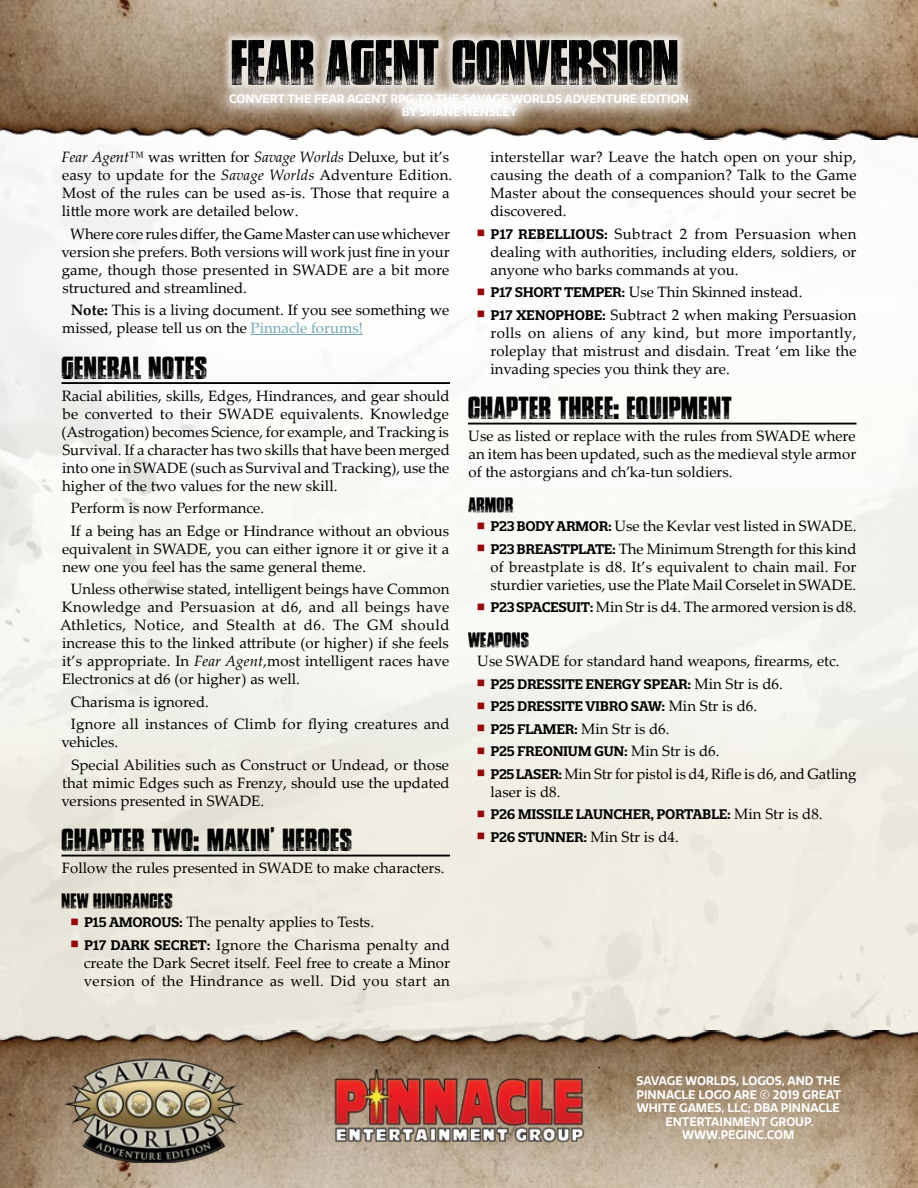
<style>
.page{position:relative;width:918px;height:1188px;background:#fff}
.page>*{position:absolute;margin:0;border:0;box-sizing:border-box;transform-origin:0 0}
.t1{font:54px "Google spies";color:#000}
.t2{font:27px "Google spies";letter-spacing:.02em;color:#000}
.t3{font:18px "Google spies";letter-spacing:.02em;color:#000}
.t4{font:15px/18px "Palatino Linotype";color:#000}
.t5{font:15px/22.5px "Palatino Linotype";letter-spacing:.02em;color:#000}
.t6{font:600 13.5px/22.5px "Quatro Slab";letter-spacing:-.025em;color:#000}
.t7{font:600 12px/13.5px "Quatro";color:#fff;text-align:center}
.s1{font-family:"Quatro Slab";font-weight:600;font-size:13.5px}
.s2{font-family:"Palatino Linotype";font-weight:400;font-size:15px}
.s3{font-style:italic}
.s4{font-weight:700}
.s5{color:#71a7b7}
</style>
<div class="page">
<img style="left:0;top:0;width:918px;height:140px">
<img style="left:0;top:1030px;width:918px;height:158px">
<hr style="left:251px;top:334px;width:112px;height:1px;background:#71a7b7">
<hr style="left:62px;top:382px;width:388px;height:2px;background:#000">
<hr style="left:62px;top:855px;width:388px;height:2px;background:#000">
<div style="left:222px;top:30px;width:465px;height:65px;background:#fff;opacity:.75"></div>
<img style="left:330px;top:1066px;width:258px;height:80px">
<svg style="left:211px;top:75px;width:495px;height:60px;background:#b9ab9d"></svg>
<hr style="left:468px;top:423px;width:388px;height:2px;background:#000">
<img style="left:62px;top:1049px;width:184px;height:113px">
<svg style="left:71px;top:918px;width:7px;height:7px"></svg>
<svg style="left:71px;top:941px;width:7px;height:6px"></svg>
<svg style="left:478px;top:522px;width:6px;height:7px"></svg>
<svg style="left:478px;top:545px;width:6px;height:6px"></svg>
<svg style="left:478px;top:680px;width:6px;height:6px"></svg>
<svg style="left:478px;top:702px;width:6px;height:7px"></svg>
<svg style="left:478px;top:725px;width:6px;height:6px"></svg>
<svg style="left:478px;top:747px;width:6px;height:7px"></svg>
<svg style="left:478px;top:770px;width:6px;height:6px"></svg>
<svg style="left:478px;top:810px;width:6px;height:7px"></svg>
<svg style="left:478px;top:833px;width:6px;height:6px"></svg>
<h1 class="t1" style="left:230px;top:37px;width:450px">FEAR AGENT CONVERSION</h1>
<p class="t7" style="left:229px;top:92px;width:461px">CONVERT THE FEAR AGENT RPG TO THE SAVAGE WORLDS ADVENTURE EDITION<br>BY SHANE HENSLEY</p>
<p class="t4" style="left:490px;top:147px;width:368px;text-align:justify">interstellar war? Leave the hatch open on your ship, causing the death of a companion? Talk to the Game Master about the consequences should your secret be discovered.</p>
<p class="t4" style="left:490px;top:224px;width:368px;text-align:justify"><span class="s1">P17 REBELLIOUS:</span> Subtract 2 from Persuasion when dealing with authorities, including elders, soldiers, or anyone who barks commands at you.</p>
<p class="t4" style="left:490px;top:280px;width:368px;line-height:22.5px"><span class="s1">P17 SHORT TEMPER:</span> Use Thin Skinned instead.<br><span class="s1">P17 XENOPHOBE:</span> Subtract 2 when making Persuasion</p>
<p class="t4" style="left:490px;top:323px;width:368px;text-align:justify">rolls on aliens of any kind, but more importantly, roleplay that mistrust and disdain. Treat ‘em like the invading species you think they are.</p>
<h2 class="t2" style="left:468px;top:395px;width:266px">CHAPTER THREE: EQUIPMENT</h2>
<p class="t4" style="left:468px;top:426px;width:389px;text-align:justify">Use as listed or replace with the rules from SWADE where an item has been updated, such as the medieval style armor of the astorgians and ch’ka-tun soldiers.</p>
<p class="t3" style="left:468px;top:496px;width:47px">ARMOR</p>
<p class="t4" style="left:490px;top:514px;width:368px;line-height:22.5px"><span class="s1">P23 BODY ARMOR:</span> Use the Kevlar vest listed in SWADE.<br><span class="s1">P23 BREASTPLATE:</span> The Minimum Strength for this kind</p>
<p class="t4" style="left:490px;top:557px;width:368px">of breastplate is d8. It’s equivalent to chain mail. For sturdier varieties, use the Plate Mail Corselet in SWADE.</p>
<p class="t4" style="left:490px;top:597px;width:368px"><span class="s1">P23 SPACESUIT:</span> Min Str is d4. The armored version is d8.</p>
<p class="t3" style="left:468px;top:631px;width:62px">WEAPONS</p>
<p class="t4" style="left:477px;top:651px;width:364px">Use SWADE for standard hand weapons, firearms, etc.</p>
<p class="t6" style="left:490px;top:672px;width:294px">P25 DRESSITE ENERGY SPEAR: <span class="s2">Min Str is d6.<br></span>P25 DRESSITE VIBRO SAW: <span class="s2">Min Str is d6.</span></p>
<p class="t4" style="left:490px;top:719px;width:181px"><span class="s1">P25 FLAMER:</span> Min Str is d6.</p>
<p class="t6" style="left:490px;top:740px;width:231px">P25 FREONIUM GUN: <span class="s2">Min Str is d6.</span></p>
<p class="t4" style="left:490px;top:764px;width:368px"><span class="s1">P25 LASER:</span> Min Str for pistol is d4, Rifle is d6, and Gatling laser is d8.</p>
<p class="t6" style="left:490px;top:803px;width:334px">P26 MISSILE LAUNCHER, PORTABLE: <span class="s2">Min Str is d8.<br></span>P26 STUNNER: <span class="s2">Min Str is d4.</span></p>
<p class="t4" style="left:61px;top:147px;width:392px"><span class="s3">Fear Agent™</span> was written for <span class="s3">Savage Worlds</span> Deluxe, but it’s easy to update for the <span class="s3">Savage Worlds</span> Adventure Edition.<br>Most of the rules can be used as-is. Those that require a little more work are detailed below.</p>
<p class="t4" style="left:61px;top:224px;width:390px;text-align:justify;text-indent:9px">Where core rules differ, the Game Master can use whichever version she prefers. Both versions will work just fine in your game, though those presented in SWADE are a bit more structured and streamlined.</p>
<p class="t4" style="left:62px;top:300px;width:389px;text-indent:9px"><span class="s4">Note:</span> This is a living document. If you see something we missed, please tell us on the <span class="s5">Pinnacle forums!</span></p>
<h2 class="t2" style="left:62px;top:354px;width:147px">GENERAL NOTES</h2>
<p class="t4" style="left:62px;top:386px;width:390px;text-align:justify">Racial abilities, skills, Edges, Hindrances, and gear should be converted to their SWADE equivalents. Knowledge (Astrogation) becomes Science, for example, and Tracking is Survival. If a character has two skills that have been merged into one in SWADE (such as Survival and Tracking), use the higher of the two values for the new skill.</p>
<p class="t4" style="left:71px;top:496px;width:380px;line-height:22.5px">Perform is now Performance.<br>If a being has an Edge or Hindrance without an obvious</p>
<p class="t4" style="left:62px;top:539px;width:389px">equivalent in SWADE, you can either ignore it or give it a new one you feel has the same general theme.</p>
<p class="t4" style="left:60px;top:579px;width:391px;text-align:justify;text-indent:11px">Unless otherwise stated, intelligent beings have Common Knowledge and Persuasion at d6, and all beings have Athletics, Notice, and Stealth at d6. The GM should increase this to the linked attribute (or higher) if she feels it’s appropriate. In <span class="s3">Fear Agent,</span>most intelligent races have Electronics at d6 (or higher) as well.</p>
<p class="t5" style="left:71px;top:690px;width:380px">Charisma is ignored.<br>Ignore all instances of Climb for flying creatures and</p>
<p class="t4" style="left:71px;top:730px;width:379px;line-height:22.5px;text-indent:-10px">vehicles.<br>Special Abilities such as Construct or Undead, or those</p>
<p class="t4" style="left:61px;top:773px;width:390px">that mimic Edges such as Frenzy, should use the updated versions presented in SWADE.</p>
<h2 class="t2" style="left:62px;top:827px;width:292px">CHAPTER TWO: MAKIN’ HEROES</h2>
<p class="t4" style="left:62px;top:858px;width:384px">Follow the rules presented in SWADE to make characters.</p>
<p class="t3" style="left:62px;top:892px;width:112px">NEW HINDRANCES</p>
<p class="t4" style="left:84px;top:910px;width:368px;line-height:22.5px"><span class="s1">P15 AMOROUS:</span> The penalty applies to Tests.<br><span class="s1">P17 DARK SECRET:</span> Ignore the Charisma penalty and</p>
<p class="t4" style="left:84px;top:953px;width:367px">create the Dark Secret itself. Feel free to create a Minor version of the Hindrance as well. Did you start an</p>
<p class="t7" style="left:637px;top:1075px;width:206px">SAVAGE WORLDS, LOGOS, AND THE<br>PINNACLE LOGO ARE © 2019 GREAT<br>WHITE GAMES, LLC; DBA PINNACLE<br>ENTERTAINMENT GROUP.<br>WWW.PEGINC.COM</p>
</div>
